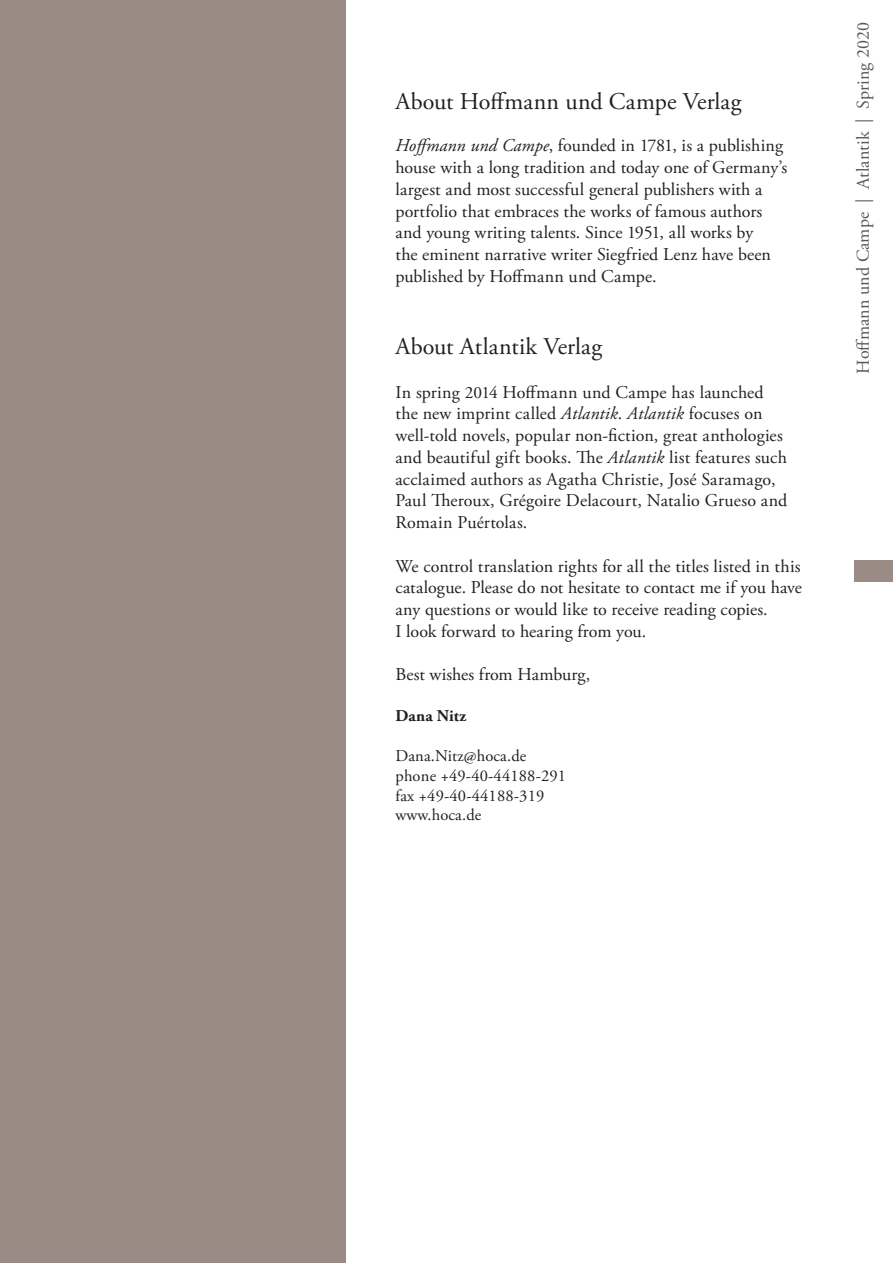
<style>
.page{position:relative;width:893px;height:1263px;background:#fff}
.page>*{position:absolute;margin:0;border:0;box-sizing:border-box;transform-origin:0 0}
.t1{font:24px "Adobe Garamond Pro";letter-spacing:.005em;color:#231f20}
.t2{font:18px/21.8px "Adobe Garamond Pro";letter-spacing:.005em;color:#231f20}
.t3{font:18px "Adobe Garamond Pro";letter-spacing:.005em;color:#57585a}
.t4{font:16.5px/19.8px "Adobe Garamond Pro";letter-spacing:.01em;color:#231f20}
.t5{font:700 16.5px "Adobe Garamond Pro";letter-spacing:.01em;color:#231f20}
.s1{font-style:italic}
.s2{font-size:17.25px}
</style>
<div class="page">
<div style="left:855px;top:560px;width:38px;height:21px;background:#9b8b85"></div>
<div style="left:0;top:0;width:346px;height:1263px;background:#9b8b85"></div>
<h1 class="t1" style="left:395px;top:87px;width:348px">About Hoffmann und Campe Verlag</h1>
<p class="t2" style="left:395px;top:135px;width:393px"><span class="s1">Hoffmann und Campe</span>, founded in 1781, is a publishing house with a long tradition and today one of Germany’s largest and most successful general publishers with a portfolio that embraces the works of famous authors and young writing talents. Since 1951, all works by<br>the eminent narrative writer Siegfried Lenz have been published by Hoffmann und Campe.</p>
<h1 class="t1" style="left:395px;top:332px;width:208px">About Atlantik Verlag</h1>
<p class="t2" style="left:395px;top:382px;width:393px">In spring <span class="s2">2014</span> Hoffmann und Campe has launched the new imprint called <span class="s1">Atlantik</span>. <span class="s1">Atlantik</span> focuses on well-told novels, popular non-fiction, great anthologies and beautiful gift books. The <span class="s1">Atlantik</span> list features such acclaimed authors as Agatha Christie, José Saramago, Paul Theroux, Grégoire Delacourt, Natalio Grueso and Romain Puértolas.</p>
<p class="t2" style="left:395px;top:555px;width:408px">We control translation rights for all the titles listed in this catalogue. Please do not hesitate to contact me if you have any questions or would like to receive reading copies.<br>I look forward to hearing from you.</p>
<p class="t2" style="left:395px;top:664px;width:196px">Best wishes from Hamburg,</p>
<p class="t5" style="left:395px;top:706px;width:72px">Dana Nitz</p>
<p class="t4" style="left:395px;top:746px;width:172px">Dana.Nitz@hoca.de phone +49-40-44188-291 fax +49-40-44188-319 www.hoca.de</p>
<p class="t3" style="left:852px;top:374px;width:353px;rotate:-90deg">Hoffmann und Campe | Atlantik | Spring 2020</p>
</div>
